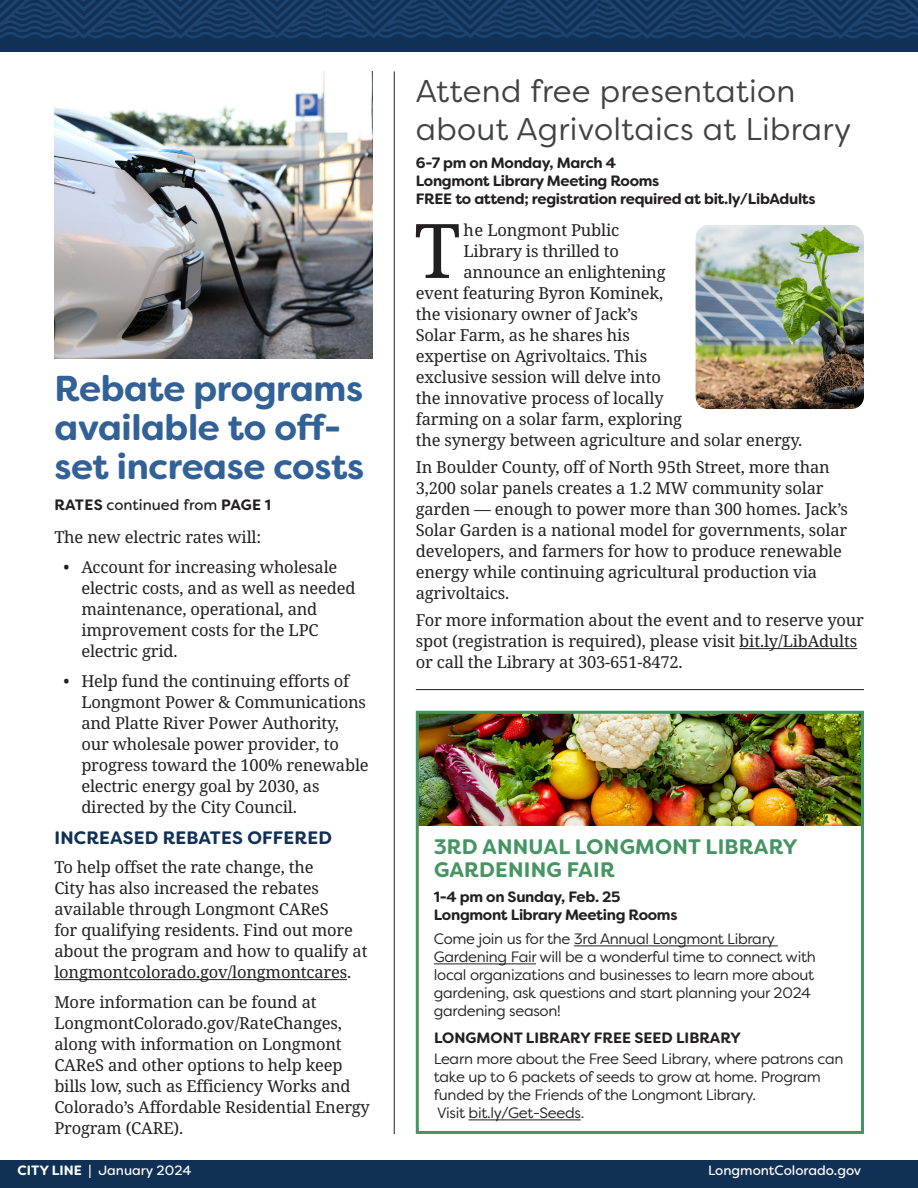
<style>
.page{position:relative;width:918px;height:1188px;background:#fff}
.page>*{position:absolute;margin:0;border:0;box-sizing:border-box;transform-origin:0 0}
.t1{font:75.3px "Noto Serif";color:#231f20}
.body_copy{font:700 36px/39px "Filson Soft";letter-spacing:-.01em;color:#316196}
.body_copy-2{font:31.5px/37.5px "Filson Soft";letter-spacing:.01em;color:#414343}
.t2{font:700 21px/22.5px "Filson Soft";letter-spacing:.01em;color:#469462}
.t3{font:700 18px "Filson Soft";letter-spacing:.01em;color:#113056}
.t4{font:16.5px/21px "Noto Serif";letter-spacing:-.01em;color:#231f20}
.t5{font:15px/18px "Filson Soft";letter-spacing:-.02em;color:#231f20}
.t6{font:700 15px "Filson Soft";letter-spacing:-.02em;color:#231f20}
.t7{font:700 15px "Filson Soft";color:#231f20}
.t8{font:15px "Filson Soft";color:#231f20}
.t9{font:13.5px "Filson Soft";color:#fff}
.s1{font-weight:700}
</style>
<div class="page">
<hr style="left:54px;top:979px;width:293px;height:1px;background:#231f20">
<div style="left:0;top:0;width:918px;height:51px;background:#113056"></div>
<svg style="left:0;top:0;width:918px;height:39px"></svg>
<div style="left:0;top:1161px;width:918px;height:27px;background:#113056"></div>
<img style="left:54px;top:71px;width:319px;height:287px">
<hr style="left:394px;top:71px;width:1px;height:1063px;background:#231f20">
<img style="left:420px;top:715px;width:440px;height:111px">
<div style="left:416px;top:711px;width:448px;height:423px;border:3px solid #469462"></div>
<hr style="left:574px;top:946px;width:204px;height:1px;background:#231f20">
<hr style="left:434px;top:964px;width:102px;height:1px;background:#231f20">
<hr style="left:469px;top:1120px;width:112px;height:1px;background:#231f20">
<hr style="left:739px;top:648px;width:118px;height:1px;background:#231f20">
<hr style="left:416px;top:689px;width:448px;height:1px;background:#231f20">
<img style="left:696px;top:225px;width:168px;height:184px">
<p class="body_copy-2" style="left:416px;top:73px;width:437px">Attend free presentation about Agrivoltaics at Library</p>
<p class="t6" style="left:416px;top:154px;width:202px">6-7 pm on Monday, March 4</p>
<p class="t6" style="left:416px;top:172px;width:245px">Longmont Library Meeting Rooms</p>
<p class="t6" style="left:416px;top:190px;width:401px">FREE to attend; registration required at bit.ly/LibAdults</p>
<p class="t1" style="left:414px;top:199px;width:48px">T</p>
<p class="t4" style="left:463px;top:220px;width:157px">he Longmont Public</p>
<p class="t4" style="left:463px;top:241px;width:157px">Library is thrilled to</p>
<p class="t4" style="left:463px;top:262px;width:204px">announce an enlightening</p>
<p class="t4" style="left:416px;top:283px;width:249px">event featuring Byron Kominek,</p>
<p class="t4" style="left:416px;top:304px;width:224px">the visionary owner of Jack’s</p>
<p class="t4" style="left:416px;top:325px;width:216px">Solar Farm, as he shares his</p>
<p class="t4" style="left:416px;top:346px;width:233px">expertise on Agrivoltaics. This</p>
<p class="t4" style="left:416px;top:367px;width:247px">exclusive session will delve into</p>
<p class="t4" style="left:416px;top:388px;width:249px">the innovative process of locally</p>
<p class="t4" style="left:416px;top:409px;width:268px">farming on a solar farm, exploring</p>
<p class="t4" style="left:416px;top:430px;width:388px">the synergy between agriculture and solar energy.</p>
<p class="t4" style="left:416px;top:457px;width:434px">In Boulder County, off of North 95th Street, more than 3,200 solar panels creates a 1.2 MW community solar garden — enough to power more than 300 homes. Jack’s Solar Garden is a national model for governments, solar developers, and farmers for how to produce renewable energy while continuing agricultural production via agrivoltaics.</p>
<p class="t4" style="left:416px;top:610px;width:450px">For more information about the event and to reserve your spot (registration is required), please visit bit.ly/LibAdults or call the Library at 303-651-8472.</p>
<p class="body_copy" style="left:54px;top:369px;width:311px">Rebate programs available to off&shy;set increase costs</p>
<p class="t8" style="left:54px;top:495px;width:218px"><span class="s1">RATES</span> continued from <span class="s1">PAGE 1</span></p>
<p class="t4" style="left:54px;top:527px;width:208px">The new electric rates will:</p>
<p class="t4" style="left:81px;top:557px;width:276px;text-indent:-18px">• Account for increasing wholesale electric costs, and as well as needed maintenance, operational, and improvement costs for the LPC electric grid.</p>
<p class="t4" style="left:81px;top:671px;width:289px;text-indent:-18px">• Help fund the continuing efforts of Longmont Power &amp; Communications and Platte River Power Authority, our wholesale power provider, to progress toward the 100% renewable electric energy goal by 2030, as directed by the City Council.</p>
<p class="t3" style="left:55px;top:827px;width:279px">INCREASED REBATES OFFERED</p>
<p class="t4" style="left:54px;top:857px;width:315px">To help offset the rate change, the<br>City has also increased the rebates available through Longmont CAReS<br>for qualifying residents. Find out more about the program and how to qualify at longmontcolorado.gov/longmontcares.</p>
<p class="t4" style="left:54px;top:992px;width:317px">More information can be found at LongmontColorado.gov/RateChanges, along with information on Longmont CAReS and other options to help keep bills low, such as Efficiency Works and Colorado’s Affordable Residential Energy Program (CARE).</p>
<p class="t9" style="left:18px;top:1162px;width:176px"><span class="s1">CITY LINE</span> | January 2024</p>
<p class="t9" style="left:708px;top:1162px;width:155px">LongmontColorado.gov</p>
<p class="t2" style="left:434px;top:836px;width:365px">3RD ANNUAL LONGMONT LIBRARY<br>GARDENING FAIR</p>
<p class="t6" style="left:434px;top:887px;width:188px">1-4 pm on Sunday, Feb. 25</p>
<p class="t6" style="left:434px;top:905px;width:245px">Longmont Library Meeting Rooms</p>
<p class="t5" style="left:434px;top:930px;width:383px">Come join us for the 3rd Annual Longmont Library Gardening Fair will be a wonderful time to connect with local organizations and businesses to learn more about gardening, ask questions and start planning your 2024 gardening season!</p>
<p class="t7" style="left:434px;top:1028px;width:309px">LONGMONT LIBRARY FREE SEED LIBRARY</p>
<p class="t5" style="left:434px;top:1050px;width:411px">Learn more about the Free Seed Library, where patrons can take up to 6 packets of seeds to grow at home. Program funded by the Friends of the Longmont Library.<br>Visit bit.ly/Get-Seeds.</p>
</div>
